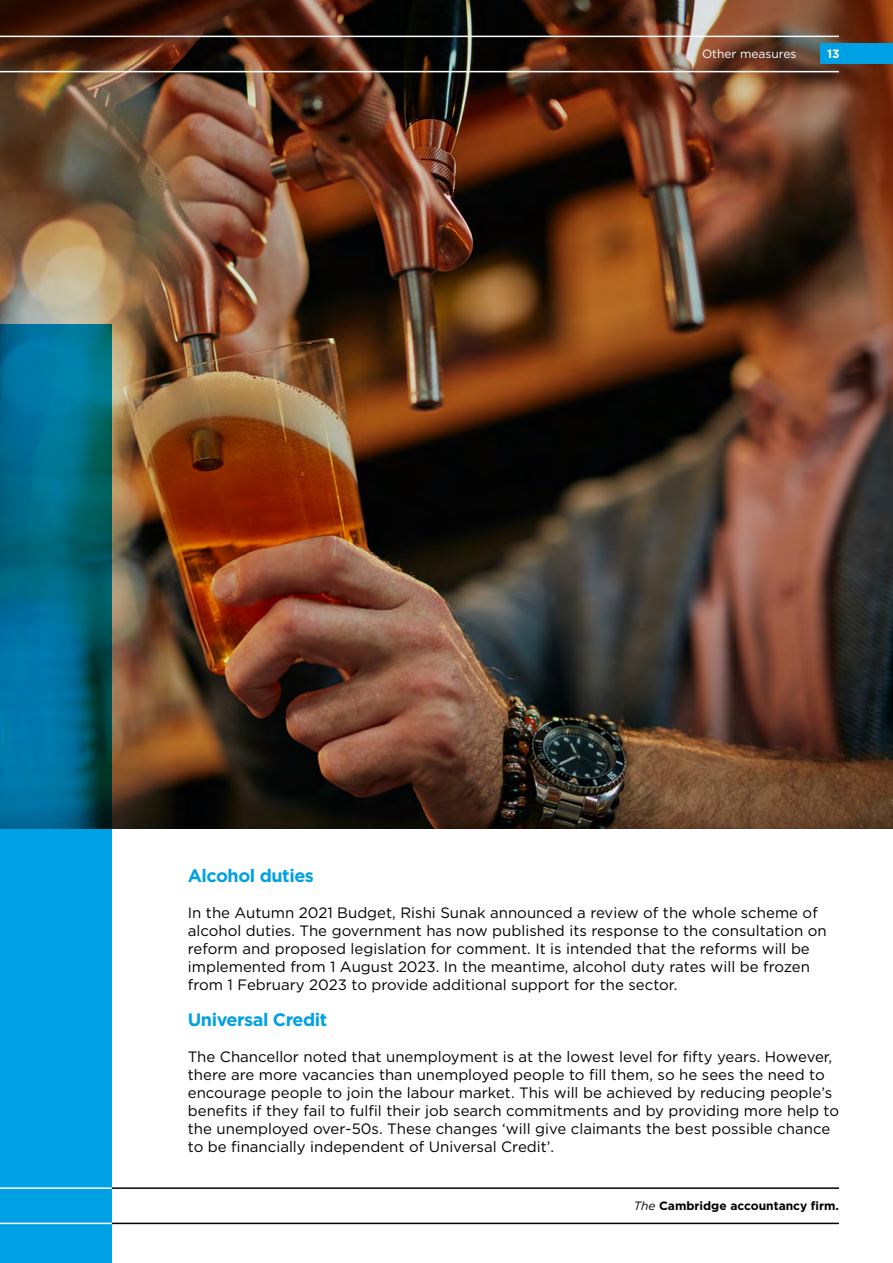
<style>
.page{position:relative;width:893px;height:1263px;background:#fff}
.page>*{position:absolute;margin:0;border:0;box-sizing:border-box;transform-origin:0 0}
.t1{font:700 18px "Gotham";letter-spacing:-.025em;color:#00a1e4}
.t2{font:15px/18px "Gotham";color:#000}
.t3{font:700 12px "Gotham";color:#000}
.t4{font:12px "Gotham";color:#fff}
.t5{font:700 12px "Gotham";color:#fff}
.s1{font-weight:400;font-style:italic}
</style>
<div class="page">
<img style="left:0;top:0;width:893px;height:828px">
<svg style="left:0;top:324px;width:112px;height:939px"></svg>
<div style="left:821px;top:43px;width:72px;height:21px;background:#00a1e4"></div>
<hr style="left:0;top:1223px;width:112px;height:1px;background:#fff">
<hr style="left:0;top:1187px;width:112px;height:2px;background:#fff">
<hr style="left:112px;top:1223px;width:727px;height:1px;background:#000">
<hr style="left:112px;top:1187px;width:727px;height:2px;background:#000">
<hr style="left:0;top:71px;width:839px;height:1px;background:#fff">
<hr style="left:0;top:36px;width:839px;height:1px;background:#fff">
<p class="t4" style="left:702px;top:46px;width:96px">Other measures</p>
<p class="t5" style="left:827px;top:46px;width:14px">13</p>
<p class="t1" style="left:188px;top:864px;width:128px">Alcohol duties</p>
<p class="t2" style="left:188px;top:903px;width:640px">In the Autumn 2021 Budget, Rishi Sunak announced a review of the whole scheme of alcohol duties. The government has now published its response to the consultation on reform and proposed legislation for comment. It is intended that the reforms will be implemented from 1 August 2023. In the meantime, alcohol duty rates will be frozen from 1 February 2023 to provide additional support for the sector.</p>
<p class="t1" style="left:188px;top:1008px;width:141px">Universal Credit</p>
<p class="t2" style="left:188px;top:1047px;width:653px">The Chancellor noted that unemployment is at the lowest level for fifty years. However, there are more vacancies than unemployed people to fill them, so he sees the need to encourage people to join the labour market. This will be achieved by reducing people’s benefits if they fail to fulfil their job search commitments and by providing more help to the unemployed over-50s. These changes ‘will give claimants the best possible chance to be financially independent of Universal Credit’.</p>
<p class="t3" style="left:634px;top:1198px;width:207px"><span class="s1">The</span> Cambridge accountancy firm.</p>
</div>
